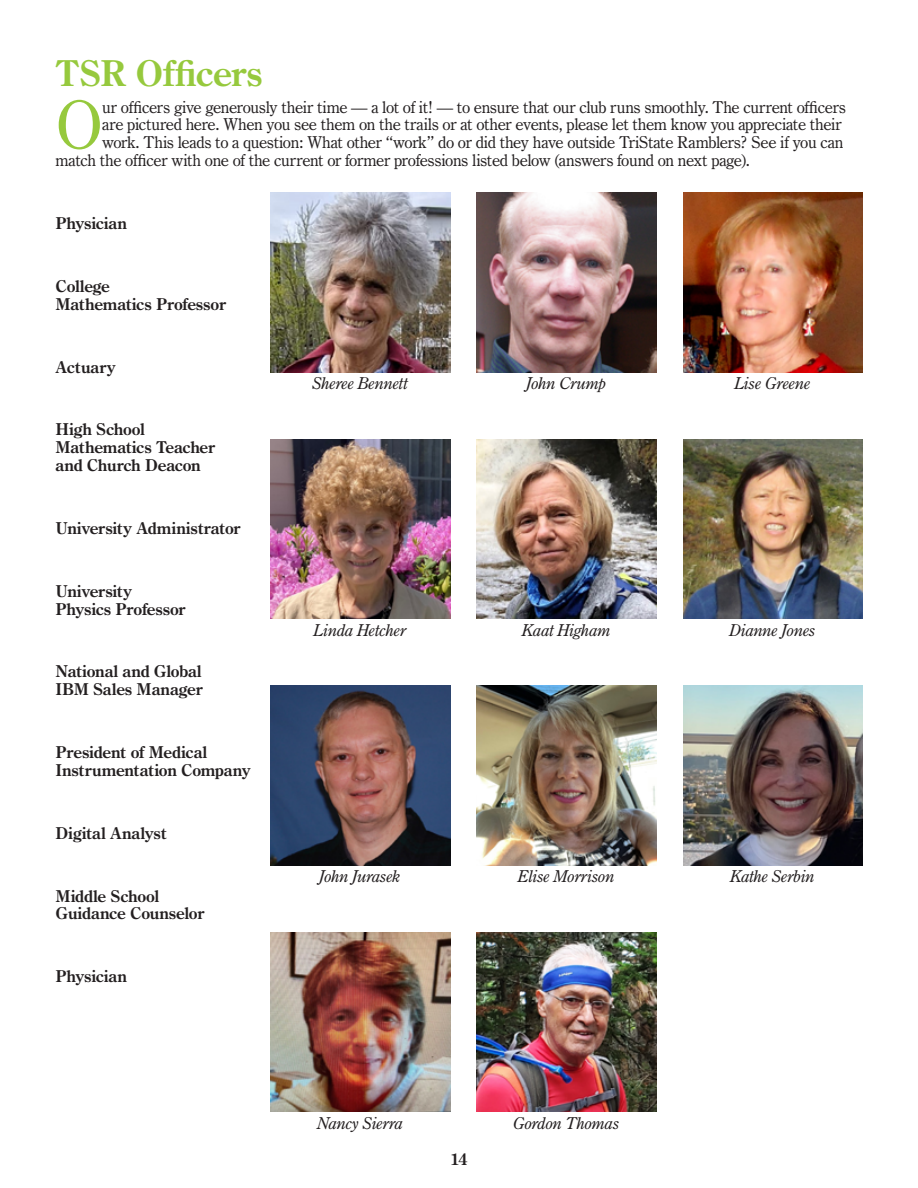
<style>
.page{position:relative;width:918px;height:1188px;background:#fff}
.page>*{position:absolute;margin:0;border:0;box-sizing:border-box;transform-origin:0 0}
.t1{font:66.3px "Century Oldstyle BT";color:#96c93d}
.t2{font:700 35.85px "Century Oldstyle BT";letter-spacing:-.02em;color:#96c93d}
.t3{font:16.5px "Century Oldstyle BT";letter-spacing:-.025em;color:#231f20}
.t4{font:700 16.5px/18px "Century Oldstyle BT";letter-spacing:-.02em;color:#231f20}
.t5{font:italic 16.5px "Century Oldstyle BT";letter-spacing:-.01em;color:#231f20}
</style>
<div class="page">
<img style="left:271px;top:193px;width:179px;height:179px">
<img style="left:271px;top:439px;width:179px;height:180px">
<img style="left:271px;top:686px;width:179px;height:179px">
<img style="left:271px;top:932px;width:179px;height:180px">
<img style="left:477px;top:193px;width:179px;height:179px">
<img style="left:477px;top:439px;width:179px;height:180px">
<img style="left:477px;top:686px;width:179px;height:179px">
<img style="left:477px;top:932px;width:179px;height:180px">
<img style="left:683px;top:193px;width:179px;height:179px">
<img style="left:683px;top:439px;width:179px;height:180px">
<img style="left:683px;top:686px;width:179px;height:179px">
<h2 class="t2" style="left:56px;top:51px;width:209px">TSR Officers</h2>
<h1 class="t1" style="left:56px;top:85px;width:49px">O</h1>
<p class="t3" style="left:102px;top:97px;width:746px">ur officers give generously their time — a lot of it! — to ensure that our club runs smoothly. The current officers</p>
<p class="t3" style="left:102px;top:115px;width:741px">are pictured here. When you see them on the trails or at other events, please let them know you appreciate their</p>
<p class="t3" style="left:102px;top:133px;width:743px">work. This leads to a question: What other “work” do or did they have outside TriState Ramblers? See if you can</p>
<p class="t3" style="left:56px;top:151px;width:696px">match the officer with one of the current or former professions listed below (answers found on next page).</p>
<p class="t4" style="left:56px;top:214px;width:73px">Physician</p>
<p class="t4" style="left:56px;top:277px;width:172px">College<br>Mathematics Professor</p>
<p class="t4" style="left:56px;top:358px;width:62px">Actuary</p>
<p class="t4" style="left:56px;top:420px;width:161px">High School<br>Mathematics Teacher and Church Deacon</p>
<p class="t4" style="left:56px;top:519px;width:187px">University Administrator</p>
<p class="t4" style="left:56px;top:582px;width:132px">University<br>Physics Professor</p>
<p class="t4" style="left:56px;top:662px;width:149px">National and Global<br>IBM Sales Manager</p>
<p class="t4" style="left:56px;top:743px;width:197px">President of Medical<br>Instrumentation Company</p>
<p class="t4" style="left:56px;top:824px;width:113px">Digital Analyst</p>
<p class="t4" style="left:56px;top:887px;width:151px">Middle School<br>Guidance Counselor</p>
<p class="t4" style="left:56px;top:967px;width:73px">Physician</p>
<p class="t5" style="left:312px;top:373px;width:98px">Sheree Bennett</p>
<p class="t5" style="left:527px;top:373px;width:81px">John Crump</p>
<p class="t5" style="left:314px;top:620px;width:94px">Linda Hetcher</p>
<p class="t5" style="left:522px;top:620px;width:90px">Kaat Higham</p>
<p class="t5" style="left:320px;top:866px;width:83px">John Jurasek</p>
<p class="t5" style="left:518px;top:866px;width:98px">Elise Morrison</p>
<p class="t5" style="left:317px;top:1113px;width:87px">Nancy Sierra</p>
<p class="t4" style="left:450px;top:1150px;width:19px">14</p>
<p class="t5" style="left:513px;top:1113px;width:108px">Gordon Thomas</p>
<p class="t5" style="left:735px;top:373px;width:78px">Lise Greene</p>
<p class="t5" style="left:730px;top:620px;width:88px">Dianne Jones</p>
<p class="t5" style="left:731px;top:866px;width:86px">Kathe Serbin</p>
</div>
